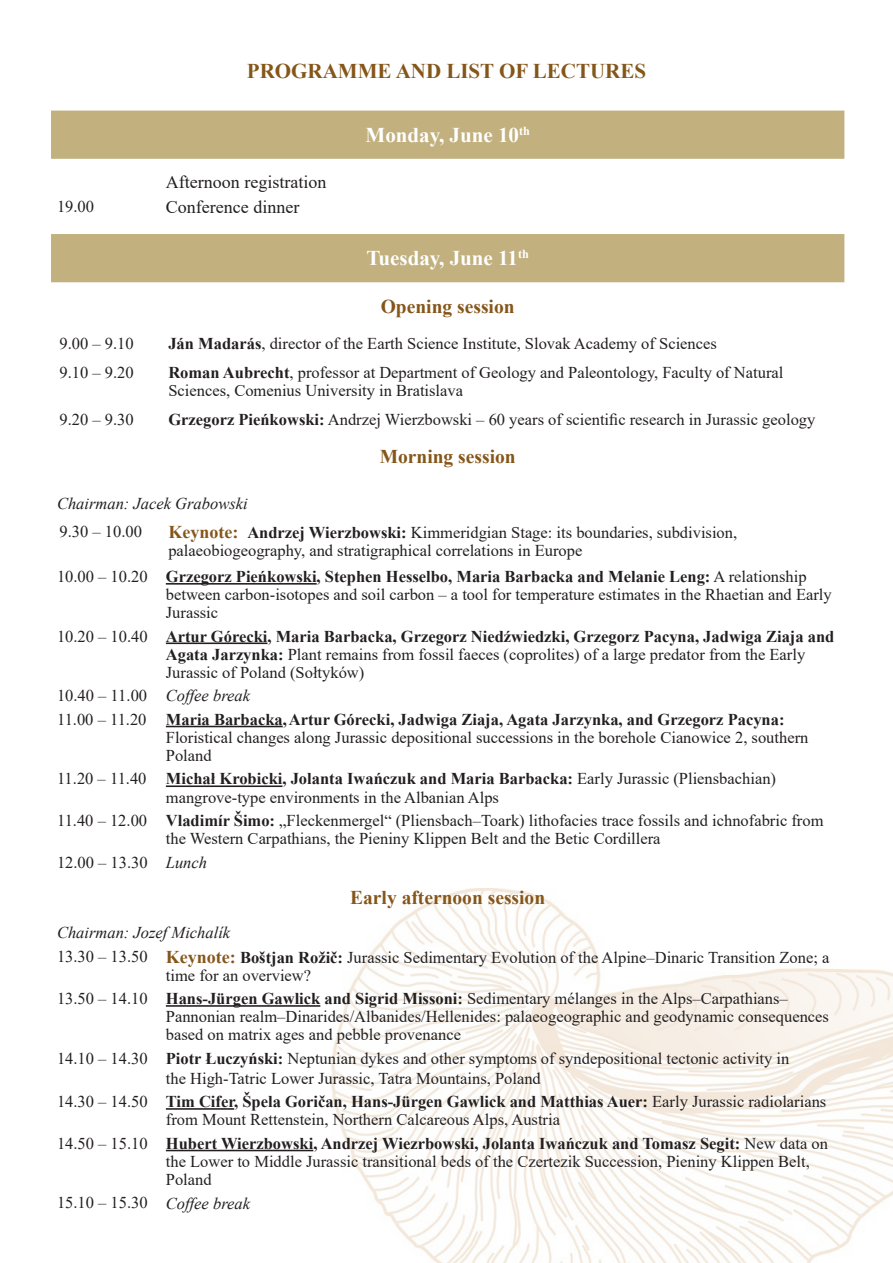
<style>
.page{position:relative;width:893px;height:1263px;background:#fff}
.page>*{position:absolute;margin:0;border:0;box-sizing:border-box;transform-origin:0 0}
.t1{font:700 21px "Times New Roman";color:#fff}
.t2{font:700 21px "Times New Roman";color:#85561a}
.t3{font:700 19.5px "Times New Roman";color:#85561a}
.t4{font:18px "Times New Roman";color:#231f20}
.t5{font:16.5px/18.1px "Times New Roman";color:#231f20}
.t6{font:700 16.5px/23.4px "Times New Roman";color:#231f20}
.t7{font:italic 16.5px "Times New Roman";color:#231f20}
.s1{font-weight:700}
.s2{font-weight:700;font-size:18px;color:#85561a}
.s3{font-weight:400}
.s4{font-weight:400;font-style:italic}
.s5{font-style:italic}
</style>
<div class="page">
<img style="left:332px;top:889px;width:561px;height:374px">
<svg style="left:51px;top:111px;width:793px;height:171px;fill:#c2b17f"></svg>
<hr style="left:166px;top:583px;width:151px;height:2px;background:#231f20">
<hr style="left:166px;top:642px;width:101px;height:2px;background:#231f20">
<hr style="left:166px;top:726px;width:117px;height:1px;background:#231f20">
<hr style="left:166px;top:785px;width:116px;height:2px;background:#231f20">
<hr style="left:166px;top:1005px;width:154px;height:2px;background:#231f20">
<hr style="left:166px;top:1108px;width:68px;height:2px;background:#231f20">
<hr style="left:166px;top:1150px;width:147px;height:1px;background:#231f20">
<p class="t2" style="left:247px;top:56px;width:401px">PROGRAMME AND LIST OF LECTURES</p>
<p class="t4" style="left:166px;top:170px;width:162px">Afternoon registration</p>
<p class="t5" style="left:57px;top:197px;width:39px">19.00</p>
<p class="t4" style="left:166px;top:194px;width:135px">Conference dinner</p>
<p class="t1" style="left:366px;top:120px;width:166px">Monday, June 10<sup>th</sup></p>
<p class="t1" style="left:366px;top:243px;width:164px">Tuesday, June 11<sup>th</sup></p>
<p class="t3" style="left:381px;top:292px;width:135px">Opening session</p>
<p class="t5" style="left:60px;top:334px;width:76px">9.00 – 9.10</p>
<p class="t5" style="left:168px;top:334px;width:550px"><span class="s1">Ján Madarás</span>, director of the Earth Science Institute, Slovak Academy of Sciences</p>
<p class="t5" style="left:60px;top:363px;width:76px">9.10 – 9.20</p>
<p class="t5" style="left:168px;top:363px;width:616px"><span class="s1">Roman Aubrecht</span>, professor at Department of Geology and Paleontology, Faculty of Natural<br>Sciences, Comenius University in Bratislava</p>
<p class="t5" style="left:60px;top:409px;width:76px">9.20 – 9.30</p>
<p class="t5" style="left:168px;top:409px;width:648px"><span class="s1">Grzegorz Pieńkowski:</span> Andrzej Wierzbowski – 60 years of scientific research in Jurassic geology</p>
<p class="t3" style="left:380px;top:443px;width:137px">Morning session</p>
<p class="t7" style="left:57px;top:492px;width:192px">Chairman: Jacek Grabowski</p>
<p class="t5" style="left:60px;top:522px;width:84px">9.30 – 10.00</p>
<p class="t5" style="left:168px;top:523px;width:570px"><span class="s2">Keynote:</span> <span class="s1">Andrzej Wierzbowski:</span> Kimmeridgian Stage: its boundaries, subdivision, palaeobiogeography, and stratigraphical correlations in Europe</p>
<p class="t5" style="left:166px;top:567px;width:667px;text-indent:-109px">10.00 – 10.20 <span class="s1">Grzegorz Pieńkowski, Stephen Hesselbo, Maria Barbacka and Melanie Leng:</span> A relationship between carbon-isotopes and soil carbon – a tool for temperature estimates in the Rhaetian and Early<br>Jurassic</p>
<p class="t5" style="left:166px;top:626px;width:670px;text-indent:-109px">10.20 – 10.40 <span class="s1">Artur Górecki, Maria Barbacka, Grzegorz Niedźwiedzki, Grzegorz Pacyna, Jadwiga Ziaja and<br>Agata Jarzynka:</span> Plant remains from fossil faeces (coprolites) of a large predator from the Early<br>Jurassic of Poland (Sołtyków)</p>
<p class="t6" style="left:57px;top:683px;width:729px"><span class="s3">10.40 – 11.00</span> <span class="s4">Coffee break<br></span><span class="s3">11.00 – 11.20</span> Maria Barbacka,Artur Górecki, Jadwiga Ziaja, Agata Jarzynka, and Grzegorz Pacyna:</p>
<p class="t5" style="left:166px;top:728px;width:644px">Floristical changes along Jurassic depositional successions in the borehole Cianowice 2, southern<br>Poland</p>
<p class="t5" style="left:166px;top:769px;width:612px;text-indent:-109px">11.20 – 11.40 <span class="s1">Michał Krobicki, Jolanta Iwańczuk and Maria Barbacka:</span> Early Jurassic (Pliensbachian) mangrove-type environments in the Albanian Alps</p>
<p class="t5" style="left:166px;top:811px;width:659px;text-indent:-109px">11.40 – 12.00 <span class="s1">Vladimír Šimo:</span> „Fleckenmergel“ (Pliensbach–Toark) lithofacies trace fossils and ichnofabric from the Western Carpathians, the Pieniny Klippen Belt and the Betic Cordillera</p>
<p class="t5" style="left:57px;top:852px;width:152px">12.00 – 13.30 <span class="s5">Lunch</span></p>
<p class="t3" style="left:350px;top:883px;width:196px">Early afternoon session</p>
<p class="t5" style="left:57px;top:920px;width:774px;line-height:24.2px"><span class="s5">Chairman: Jozef Michalík<br></span>13.30 – 13.50 <span class="s2">Keynote:</span> <span class="s1">Boštjan Rožič:</span> Jurassic Sedimentary Evolution of the Alpine–Dinaric Transition Zone; a</p>
<p class="t5" style="left:57px;top:963px;width:732px;line-height:23.4px;text-indent:109px">time for an overview?<br>13.50 – 14.10 <span class="s1">Hans-Jürgen Gawlick and Sigrid Missoni:</span> Sedimentary mélanges in the Alps–Carpathians–</p>
<p class="t5" style="left:166px;top:1007px;width:665px">Pannonian realm–Dinarides/Albanides/Hellenides: palaeogeographic and geodynamic consequences based on matrix ages and pebble provenance</p>
<p class="t5" style="left:166px;top:1048px;width:625px;line-height:19.8px;text-indent:-109px">14.10 – 14.30 <span class="s1">Piotr Łuczyński:</span> Neptunian dykes and other symptoms of syndepositional tectonic activity in the High-Tatric Lower Jurassic, Tatra Mountains, Poland</p>
<p class="t5" style="left:166px;top:1092px;width:662px;text-indent:-109px">14.30 – 14.50 <span class="s1">Tim Cifer, Špela Goričan, Hans-Jürgen Gawlick and Matthias Auer:</span> Early Jurassic radiolarians from Mount Rettenstein, Northern Calcareous Alps, Austria</p>
<p class="t5" style="left:166px;top:1133px;width:664px;text-indent:-109px">14.50 – 15.10 <span class="s1">Hubert Wierzbowski, Andrzej Wiezrbowski, Jolanta Iwańczuk and Tomasz Segit:</span> New data on the Lower to Middle Jurassic transitional beds of the Czertezik Succession, Pieniny Klippen Belt,<br>Poland</p>
<p class="t5" style="left:57px;top:1193px;width:194px">15.10 – 15.30 <span class="s5">Coffee break</span></p>
</div>
